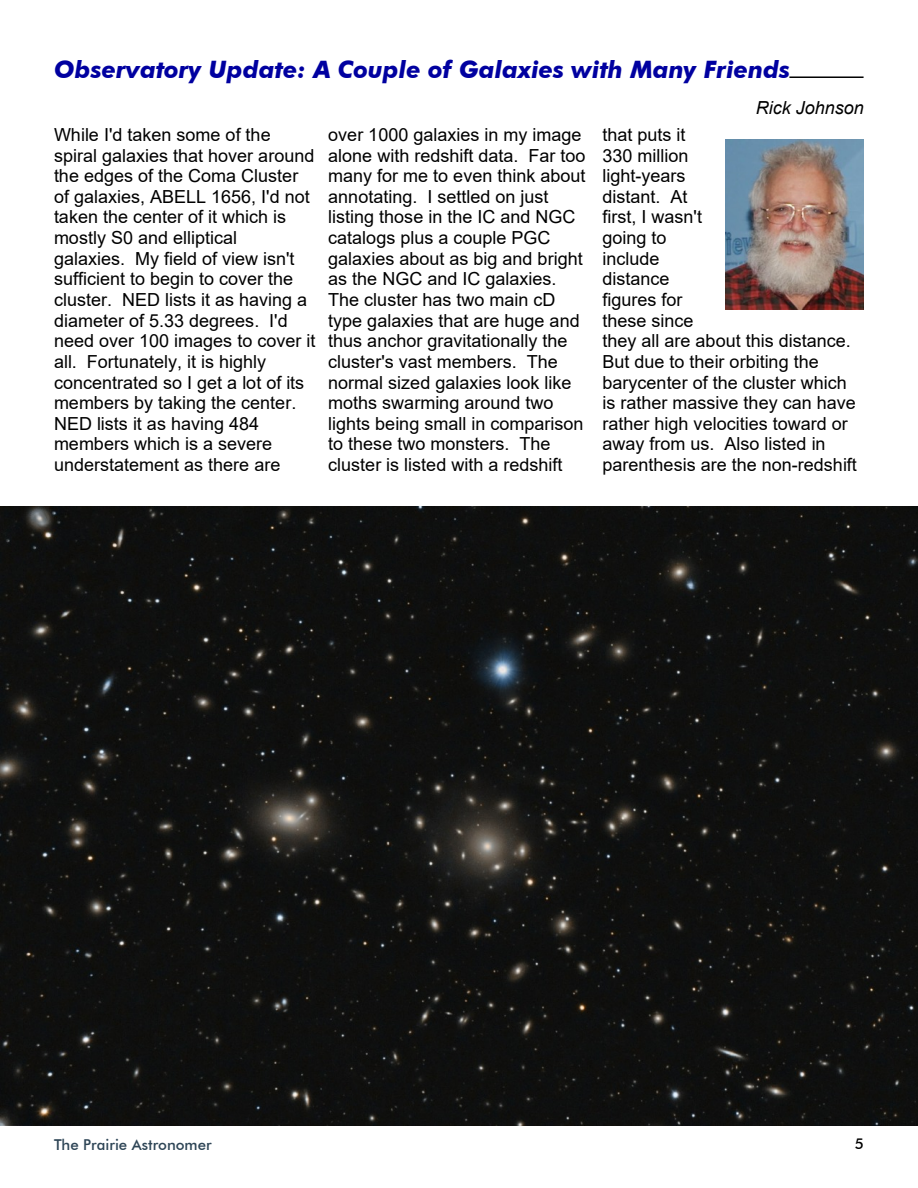
<style>
.page{position:relative;width:918px;height:1188px;background:#fff}
.page>*{position:absolute;margin:0;border:0;box-sizing:border-box;transform-origin:0 0}
.t1{font:italic 700 24px "Futura BT";color:#0000a0}
.t2{font:18px/20.7px "Arial";color:#000}
.t3{font:italic 18px "Arial";color:#000}
.t4{font:500 15px "Futura BT";color:#2e4556}
.t5{font:500 15px "Futura BT";color:#000}
</style>
<div class="page">
<hr style="left:789px;top:76px;width:75px;height:2px;background:#000">
<img style="left:726px;top:140px;width:138px;height:170px">
<img style="left:0;top:506px;width:918px;height:619px">
<h1 class="t1" style="left:54px;top:60px;width:738px">Observatory Update: A Couple of Galaxies with Many Friends</h1>
<p class="t3" style="left:756px;top:101px;width:110px">Rick Johnson</p>
<p class="t2" style="left:54px;top:126px;width:263px">While I'd taken some of the spiral galaxies that hover around the edges of the Coma Cluster of galaxies, ABELL 1656, I'd not taken the center of it which is mostly S0 and elliptical<br>galaxies. My field of view isn't sufficient to begin to cover the cluster. NED lists it as having a diameter of 5.33 degrees. I'd need over 100 images to cover it all. Fortunately, it is highly concentrated so I get a lot of its members by taking the center.<br>NED lists it as having 484 members which is a severe understatement as there are</p>
<p class="t2" style="left:328px;top:126px;width:259px">over 1000 galaxies in my image alone with redshift data. Far too many for me to even think about annotating. I settled on just listing those in the IC and NGC catalogs plus a couple PGC galaxies about as big and bright as the NGC and IC galaxies.<br>The cluster has two main cD type galaxies that are huge and thus anchor gravitationally the cluster's vast members. The normal sized galaxies look like moths swarming around two lights being small in comparison to these two monsters. The cluster is listed with a redshift</p>
<p class="t2" style="left:603px;top:126px;width:256px">that puts it<br>330 million<br>light-years<br>distant. At<br>first, I wasn't<br>going to<br>include<br>distance<br>figures for<br>these since<br>they all are about this distance.<br>But due to their orbiting the barycenter of the cluster which is rather massive they can have rather high velocities toward or away from us. Also listed in parenthesis are the non-redshift</p>
<p class="t4" style="left:54px;top:1138px;width:159px">The Prairie Astronomer</p>
<p class="t5" style="left:855px;top:1138px;width:11px">5</p>
</div>
